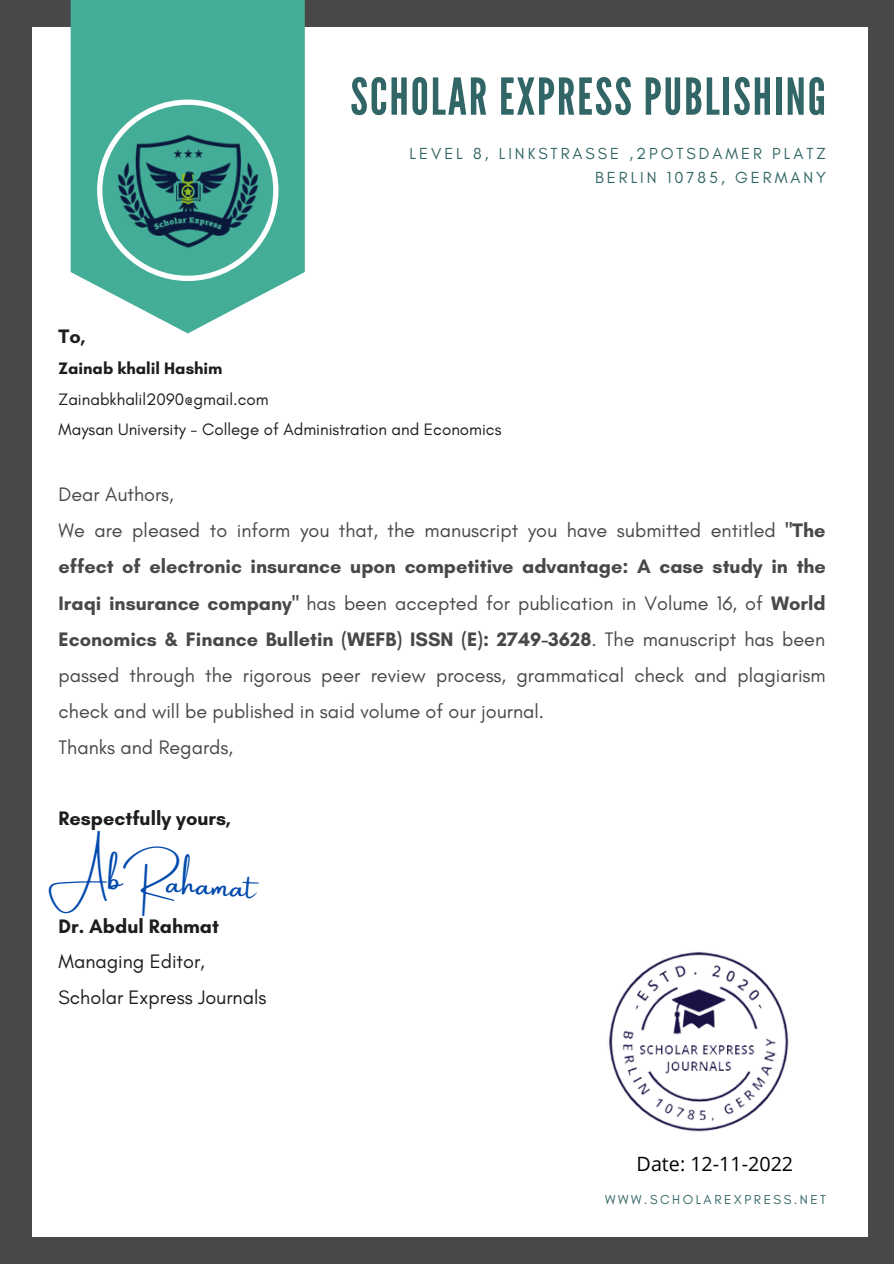
<style>
.page{position:relative;width:894px;height:1264px;background:#fff}
.page>*{position:absolute;margin:0;border:0;box-sizing:border-box;transform-origin:0 0}
.t1{font:50.7px "League Gothic";letter-spacing:.04em;color:#326565}
.t2{font:29.4px "Amsterdam One";color:#004aad}
.t3{font:19.8px/36px "Glacial Indifference";color:#484848}
.t4{font:19.8px/36px "Glacial Indifference";color:#1e1d1e}
.t5{font:700 19.8px "Glacial Indifference";color:#1e1d1e}
.t6{font:19.65px "Open Sans";color:#000}
.t7{font:16.8px/30.5px "Glacial Indifference";color:#1e1d1e}
.t8{font:700 16.8px "Glacial Indifference";color:#1e1d1e}
.t9{font:16.35px/23.7px "Glacial Indifference";letter-spacing:.18em;color:#326565;text-align:right}
.t10{font:13.2px "Glacial Indifference";letter-spacing:.19em;color:#326565}
.s1{font-weight:700}
</style>
<div class="page">
<div style="left:0;top:0;width:893px;height:1263px;background:#484848"></div>
<div style="left:33px;top:27px;width:834px;height:1210px;background:#fff"></div>
<svg style="left:71px;top:0;width:234px;height:333px;fill:#44ad97"></svg>
<svg style="left:97px;top:99px;width:181px;height:182px;background:#63baa8"></svg>
<img style="left:115px;top:133px;width:146px;height:116px">
<img style="left:609px;top:952px;width:180px;height:180px">
<h1 class="t1" style="left:350px;top:67px;width:477px">SCHOLAR EXPRESS PUBLISHING</h1>
<p class="t9" style="left:409px;top:142px;width:418px">LEVEL 8, LINKSTRASSE ,2POTSDAMER PLATZ<br>BERLIN 10785, GERMANY</p>
<p class="t5" style="left:59px;top:324px;width:29px">To,</p>
<p class="t8" style="left:59px;top:358px;width:165px">Zainab khalil Hashim</p>
<p class="t7" style="left:59px;top:383px;width:444px">Zainabkhalil2090@gmail.com<br>Maysan University - College of Administration and Economics</p>
<p class="t3" style="left:59px;top:476px;width:768px">Dear Authors,<br>We are pleased to inform you that, the manuscript you have submitted entitled <span class="s1">"The effect of electronic insurance upon competitive advantage: A case study in the Iraqi insurance company"</span> has been accepted for publication in Volume 16, of <span class="s1">World Economics &amp; Finance Bulletin (WEFB) ISSN (E): 2749-3628</span>. The manuscript has been passed through the rigorous peer review process, grammatical check and plagiarism check and will be published in said volume of our journal.<br>Thanks and Regards,</p>
<p class="t5" style="left:59px;top:805px;width:174px">Respectfully yours,</p>
<h2 class="t2" style="left:50px;top:860px;width:208px;rotate:3deg">AbRahamat</h2>
<p class="t5" style="left:59px;top:913px;width:162px">Dr. Abdul Rahmat</p>
<p class="t4" style="left:59px;top:943px;width:209px">Managing Editor,<br>Scholar Express Journals</p>
<p class="t6" style="left:636px;top:1150px;width:158px">Date: 12-11-2022</p>
<p class="t10" style="left:605px;top:1191px;width:222px">WWW.SCHOLAREXPRESS.NET</p>
</div>
